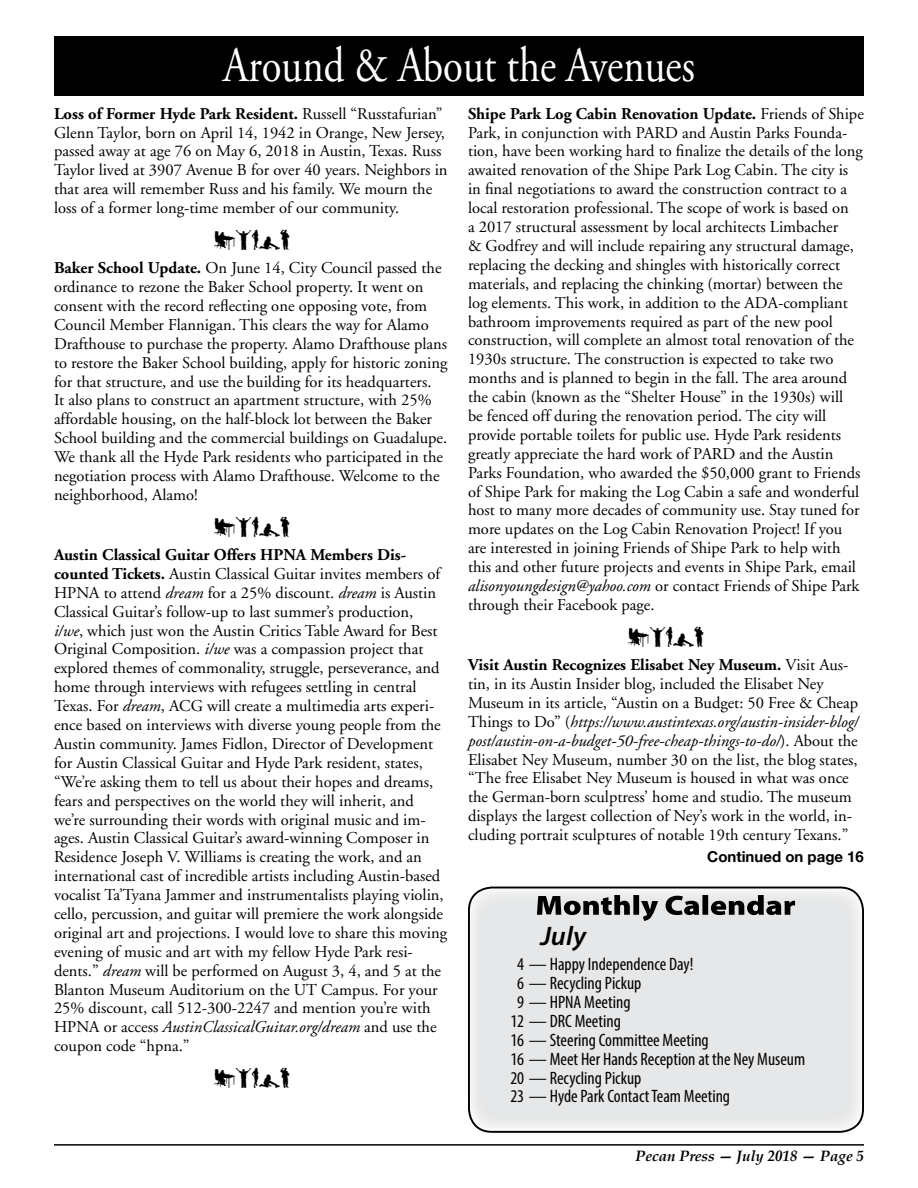
<style>
.page{position:relative;width:918px;height:1188px;background:#fff}
.page>*{position:absolute;margin:0;border:0;box-sizing:border-box;transform-origin:0 0}
.t1{font:49.65px "Adobe Garamond";color:#fff;scale:.82 1}
.t2{font:27px "Human Silhouettes Free Two";color:#000}
.t3{font:italic 600 26.85px "Myriad Pro";color:#000}
.t4{font:condensed 18px "Myriad Pro";color:#000}
.t5{font:16.5px/18.9px "Adobe Garamond";color:#000}
.t6{font:italic 700 15px "Book Antiqua";color:#000}
.t7{font:700 15px "Helvetica Neue";color:#000}
.s1{font-weight:700}
.s2{font-style:italic}
</style>
<div class="page">
<hr style="left:54px;top:1144px;width:810px;height:2px;background:#000">
<div style="left:54px;top:36px;width:810px;height:59px;background:#000"></div>
<div style="left:469px;top:888px;width:394px;height:244px;background:#e6e7e8;border-radius:23px"></div>
<div style="left:468px;top:887px;width:396px;height:246px;border:2px solid #000;border-radius:23px"></div>
<h1 class="t1" style="left:223px;top:39px;width:577px">Around &amp; About the Avenues</h1>
<p class="t5" style="left:54px;top:104px;width:395px"><span class="s1">Loss of Former Hyde Park Resident.</span> Russell “Russtafurian” Glenn Taylor, born on April 14, 1942 in Orange, New Jersey, passed away at age 76 on May 6, 2018 in Austin, Texas. Russ Taylor lived at 3907 Avenue B for over 40 years. Neighbors in that area will remember Russ and his family. We mourn the loss of a former long-time member of our community.</p>
<h2 class="t2" style="left:214px;top:229px;width:78px">TRUMP</h2>
<p class="t5" style="left:54px;top:259px;width:395px"><span class="s1">Baker School Update.</span> On June 14, City Council passed the ordinance to rezone the Baker School property. It went on consent with the record reflecting one opposing vote, from Council Member Flannigan. This clears the way for Alamo Drafthouse to purchase the property. Alamo Drafthouse plans to restore the Baker School building, apply for historic zoning for that structure, and use the building for its headquarters.<br>It also plans to construct an apartment structure, with 25% affordable housing, on the half-block lot between the Baker School building and the commercial buildings on Guadalupe.<br>We thank all the Hyde Park residents who participated in the negotiation process with Alamo Drafthouse. Welcome to the neighborhood, Alamo!</p>
<h2 class="t2" style="left:214px;top:516px;width:78px">TRUMP</h2>
<p class="t5" style="left:54px;top:546px;width:395px"><span class="s1">Austin Classical Guitar Offers HPNA Members Dis&shy;counted Tickets.</span> Austin Classical Guitar invites members of HPNA to attend <span class="s2">dream</span> for a 25% discount. <span class="s2">dream</span> is Austin Classical Guitar’s follow-up to last summer’s production,<br><span class="s2">i/we</span>, which just won the Austin Critics Table Award for Best Original Composition. <span class="s2">i/we</span> was a compassion project that explored themes of commonality, struggle, perseverance, and home through interviews with refugees settling in central Texas. For <span class="s2">dream</span>, ACG will create a multimedia arts experi&shy;ence based on interviews with diverse young people from the Austin community. James Fidlon, Director of Development for Austin Classical Guitar and Hyde Park resident, states, “We’re asking them to tell us about their hopes and dreams, fears and perspectives on the world they will inherit, and we’re surrounding their words with original music and im&shy;ages. Austin Classical Guitar’s award-winning Composer in Residence Joseph V. Williams is creating the work, and an international cast of incredible artists including Austin-based vocalist Ta’Tyana Jammer and instrumentalists playing violin, cello, percussion, and guitar will premiere the work alongside original art and projections. I would love to share this moving evening of music and art with my fellow Hyde Park resi&shy;dents.” <span class="s2">dream</span> will be performed on August 3, 4, and 5 at the Blanton Museum Auditorium on the UT Campus. For your 25% discount, call 512-300-2247 and mention you’re with HPNA or access <span class="s2">AustinClassicalGuitar.org/dream</span> and use the coupon code “hpna.”</p>
<h2 class="t2" style="left:214px;top:1068px;width:78px">TRUMP</h2>
<p class="t5" style="left:468px;top:104px;width:397px"><span class="s1">Shipe Park Log Cabin Renovation Update.</span> Friends of Shipe Park, in conjunction with PARD and Austin Parks Founda&shy;tion, have been working hard to finalize the details of the long awaited renovation of the Shipe Park Log Cabin. The city is in final negotiations to award the construction contract to a local restoration professional. The scope of work is based on<br>a 2017 structural assessment by local architects Limbacher<br>&amp; Godfrey and will include repairing any structural damage, replacing the decking and shingles with historically correct materials, and replacing the chinking (mortar) between the log elements. This work, in addition to the ADA-compliant bathroom improvements required as part of the new pool construction, will complete an almost total renovation of the 1930s structure. The construction is expected to take two months and is planned to begin in the fall. The area around the cabin (known as the “Shelter House” in the 1930s) will<br>be fenced off during the renovation period. The city will provide portable toilets for public use. Hyde Park residents greatly appreciate the hard work of PARD and the Austin Parks Foundation, who awarded the $50,000 grant to Friends of Shipe Park for making the Log Cabin a safe and wonderful host to many more decades of community use. Stay tuned for more updates on the Log Cabin Renovation Project! If you are interested in joining Friends of Shipe Park to help with this and other future projects and events in Shipe Park, email <span class="s2">alisonyoungdesign@yahoo.com</span> or contact Friends of Shipe Park through their Facebook page.</p>
<h2 class="t2" style="left:628px;top:626px;width:78px">TRUMP</h2>
<p class="t5" style="left:468px;top:656px;width:392px"><span class="s1">Visit Austin Recognizes Elisabet Ney Museum.</span> Visit Aus&shy;tin, in its Austin Insider blog, included the Elisabet Ney Museum in its article, “Austin on a Budget: 50 Free &amp; Cheap Things to Do” (<span class="s2">https://www.austintexas.org/austin-insider-blog/ post/austin-on-a-budget-50-free-cheap-things-to-do/</span>). About the Elisabet Ney Museum, number 30 on the list, the blog states, “The free Elisabet Ney Museum is housed in what was once the German-born sculptress’ home and studio. The museum displays the largest collection of Ney’s work in the world, in&shy;cluding portrait sculptures of notable 19th century Texans.”</p>
<p class="t7" style="left:707px;top:844px;width:158px">Continued on page 16</p>
<h3 class="t3" style="left:540px;top:919px;width:47px">July</h3>
<p class="t4" style="left:517px;top:953px;width:178px">4 — Happy Independence Day!</p>
<p class="t4" style="left:517px;top:972px;width:126px">6 — Recycling Pickup</p>
<p class="t4" style="left:517px;top:991px;width:115px">9 — HPNA Meeting</p>
<p class="t4" style="left:510px;top:1010px;width:112px">12 — DRC Meeting</p>
<p class="t4" style="left:510px;top:1029px;width:200px">16 — Steering Committee Meeting</p>
<p class="t4" style="left:510px;top:1048px;width:296px">16 — Meet Her Hands Reception at the Ney Museum</p>
<p class="t4" style="left:510px;top:1067px;width:133px">20 — Recycling Pickup</p>
<p class="t4" style="left:510px;top:1086px;width:221px">23 — Hyde Park Contact Team Meeting</p>
<p class="t6" style="left:636px;top:1147px;width:230px">Pecan Press — July 2018 — Page 5</p>
</div>
